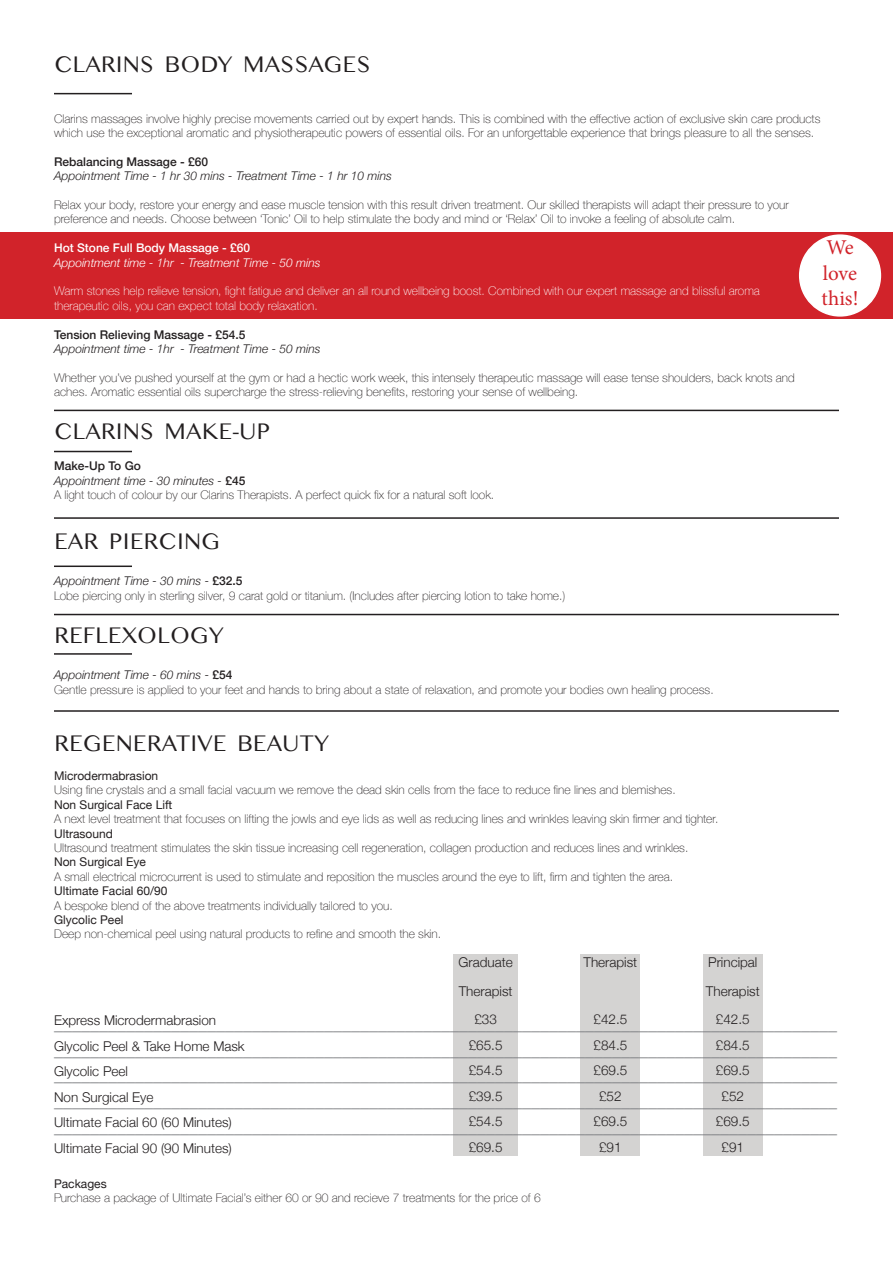
<style>
.page{position:relative;width:893px;height:1263px;background:#fff}
.page>*{position:absolute;margin:0;border:0;box-sizing:border-box;transform-origin:0 0}
.t1{font:24px "Kannada MN";color:#231f20}
.t2{font:21px "Minion Pro";letter-spacing:-.005em;color:#d1232a}
.t3{font:300 18px/25.5px "Helvetica Neue";color:#787a7d;text-align:justify}
.t4{font:300 13.5px "Helvetica Neue";color:#231f20}
.t5{font:100 12px/14.4px "Helvetica Neue";color:#231f20}
.t6{font:100 12px "Helvetica Neue";color:#fff}
.t7{font:italic 300 12px/14.4px "Helvetica Neue";color:#231f20}
.t8{font:12px "Helvetica Neue";color:#231f20}
.t9{font:italic 300 12px "Helvetica Neue";color:#fff}
.t10{font:500 12px "Helvetica Neue";color:#231f20}
.t11{font:500 12px "Helvetica Neue";color:#fff}
.s1{font-weight:500;font-style:normal}
.s2{font-weight:300;font-style:italic}
.s3{font-weight:500}
</style>
<div class="page">
<div style="left:0;top:232px;width:893px;height:87px;background:#d1232a"></div>
<div style="left:800px;top:235px;width:80px;height:81px;background:#fff;border-radius:50%"></div>
<div style="left:799px;top:234px;width:82px;height:83px;border:2px solid #fff;border-radius:50%"></div>
<hr style="left:54px;top:93px;width:78px;height:1px;background:#231f20">
<hr style="left:54px;top:614px;width:785px;height:1px;background:#231f20">
<hr style="left:54px;top:517px;width:785px;height:2px;background:#231f20">
<hr style="left:54px;top:410px;width:785px;height:1px;background:#231f20">
<hr style="left:54px;top:451px;width:78px;height:1px;background:#231f20">
<hr style="left:54px;top:565px;width:78px;height:2px;background:#231f20">
<hr style="left:54px;top:653px;width:78px;height:2px;background:#231f20">
<hr style="left:54px;top:710px;width:785px;height:2px;background:#231f20">
<div style="left:703px;top:954px;width:60px;height:202px;background:#d4d3d2"></div>
<div style="left:581px;top:954px;width:59px;height:202px;background:#d4d3d2"></div>
<div style="left:453px;top:954px;width:65px;height:202px;background:#d4d3d2"></div>
<p class="t1" style="left:54px;top:50px;width:318px">CLARINS BODY MASSAGES</p>
<p class="t5" style="left:54px;top:111px;width:768px">Clarins massages involve highly precise movements carried out by expert hands. This is combined with the effective action of exclusive skin care products which use the exceptional aromatic and physiotherapeutic powers of essential oils. For an unforgettable experience that brings pleasure to all the senses.</p>
<p class="t7" style="left:54px;top:153px;width:339px"><span class="s1">Rebalancing Massage - £60<br></span>Appointment Time - 1 hr 30 mins - Treatment Time - 1 hr 10 mins</p>
<p class="t5" style="left:54px;top:197px;width:736px">Relax your body, restore your energy and ease muscle tension with this result driven treatment. Our skilled therapists will adapt their pressure to your preference and needs. Choose between ‘Tonic’ Oil to help stimulate the body and mind or ‘Relax’ Oil to invoke a feeling of absolute calm.</p>
<p class="t11" style="left:54px;top:238px;width:198px">Hot Stone Full Body Massage - £60</p>
<p class="t9" style="left:54px;top:253px;width:268px">Appointment time - 1hr - Treatment Time - 50 mins</p>
<p class="t6" style="left:54px;top:282px;width:707px">Warm stones help relieve tension, fight fatigue and deliver an all round wellbeing boost. Combined with our expert massage and blissful aroma</p>
<p class="t6" style="left:54px;top:296px;width:265px">therapeutic oils, you can expect total body relaxation.</p>
<p class="t10" style="left:54px;top:325px;width:193px">Tension Relieving Massage - £54.5</p>
<p class="t7" style="left:54px;top:341px;width:268px">Appointment time - 1hr - Treatment Time - 50 mins</p>
<p class="t5" style="left:54px;top:370px;width:742px">Whether you’ve pushed yourself at the gym or had a hectic work week, this intensely therapeutic massage will ease tense shoulders, back knots and aches. Aromatic essential oils supercharge the stress-relieving benefits, restoring your sense of wellbeing.</p>
<p class="t1" style="left:54px;top:417px;width:218px">CLARINS MAKE-UP</p>
<p class="t10" style="left:54px;top:456px;width:88px">Make-Up To Go</p>
<p class="t7" style="left:54px;top:472px;width:193px">Appointment time - 30 minutes - <span class="s1">£45</span></p>
<p class="t5" style="left:54px;top:487px;width:442px">A light touch of colour by our Clarins Therapists. A perfect quick fix for a natural soft look.</p>
<p class="t1" style="left:54px;top:527px;width:168px">EAR PIERCING</p>
<p class="t5" style="left:54px;top:573px;width:513px"><span class="s2">Appointment Time - 30 mins -</span> <span class="s3">£32.5<br></span>Lobe piercing only in sterling silver, 9 carat gold or titanium. (Includes after piercing lotion to take home.)</p>
<p class="t1" style="left:54px;top:621px;width:171px">REFLEXOLOGY</p>
<p class="t5" style="left:54px;top:667px;width:661px"><span class="s2">Appointment Time - 60 mins -</span> <span class="s3">£54<br></span>Gentle pressure is applied to your feet and hands to bring about a state of relaxation, and promote your bodies own healing process.</p>
<p class="t1" style="left:54px;top:729px;width:277px">REGENERATIVE BEAUTY</p>
<p class="t8" style="left:54px;top:767px;width:106px">Microdermabrasion</p>
<p class="t5" style="left:54px;top:782px;width:623px">Using fine crystals and a small facial vacuum we remove the dead skin cells from the face to reduce fine lines and blemishes.</p>
<p class="t8" style="left:54px;top:796px;width:120px">Non Surgical Face Lift</p>
<p class="t5" style="left:54px;top:811px;width:666px">A next level treatment that focuses on lifting the jowls and eye lids as well as reducing lines and wrinkles leaving skin firmer and tighter.</p>
<p class="t8" style="left:54px;top:824px;width:60px">Ultrasound</p>
<p class="t5" style="left:54px;top:840px;width:636px">Ultrasound treatment stimulates the skin tissue increasing cell regeneration, collagen production and reduces lines and wrinkles.</p>
<p class="t8" style="left:54px;top:853px;width:93px">Non Surgical Eye</p>
<p class="t5" style="left:54px;top:869px;width:621px">A small electrical microcurrent is used to stimulate and reposition the muscles around the eye to lift, firm and tighten the area.</p>
<p class="t8" style="left:54px;top:882px;width:115px">Ultimate Facial 60/90</p>
<p class="t5" style="left:54px;top:897px;width:340px">A bespoke blend of the above treatments individually tailored to you.</p>
<p class="t8" style="left:54px;top:911px;width:71px">Glycolic Peel</p>
<p class="t5" style="left:54px;top:926px;width:389px">Deep non-chemical peel using natural products to refine and smooth the skin.</p>
<p class="t4" style="left:458px;top:951px;width:56px">Graduate</p>
<p class="t4" style="left:459px;top:980px;width:55px">Therapist</p>
<p class="t4" style="left:474px;top:1008px;width:24px">£33</p>
<p class="t4" style="left:469px;top:1034px;width:35px">£65.5</p>
<p class="t4" style="left:469px;top:1059px;width:35px">£54.5</p>
<p class="t4" style="left:469px;top:1085px;width:35px">£39.5</p>
<p class="t4" style="left:469px;top:1110px;width:35px">£54.5</p>
<p class="t4" style="left:469px;top:1136px;width:35px">£69.5</p>
<p class="t2" style="left:826px;top:234px;width:29px">We</p>
<p class="t2" style="left:823px;top:259px;width:36px">love</p>
<p class="t2" style="left:822px;top:284px;width:38px">this!</p>
<p class="t4" style="left:583px;top:951px;width:55px">Therapist</p>
<p class="t4" style="left:708px;top:951px;width:51px">Principal</p>
<p class="t4" style="left:706px;top:980px;width:55px">Therapist</p>
<p class="t4" style="left:716px;top:1008px;width:35px">£42.5</p>
<p class="t4" style="left:716px;top:1034px;width:35px">£84.5</p>
<p class="t4" style="left:716px;top:1059px;width:35px">£69.5</p>
<p class="t4" style="left:721px;top:1085px;width:24px">£52</p>
<p class="t4" style="left:716px;top:1110px;width:35px">£69.5</p>
<p class="t4" style="left:721px;top:1136px;width:24px">£91</p>
<p class="t4" style="left:593px;top:1008px;width:35px">£42.5</p>
<p class="t4" style="left:593px;top:1034px;width:35px">£84.5</p>
<p class="t4" style="left:593px;top:1059px;width:35px">£69.5</p>
<p class="t4" style="left:599px;top:1085px;width:24px">£52</p>
<p class="t4" style="left:593px;top:1110px;width:35px">£69.5</p>
<p class="t4" style="left:599px;top:1136px;width:24px">£91</p>
<p class="t4" style="left:54px;top:1009px;width:164px">Express Microdermabrasion</p>
<p class="t4" style="left:54px;top:1035px;width:192px">Glycolic Peel &amp; Take Home Mask</p>
<p class="t4" style="left:54px;top:1060px;width:76px">Glycolic Peel</p>
<p class="t4" style="left:54px;top:1086px;width:101px">Non Surgical Eye</p>
<p class="t4" style="left:54px;top:1111px;width:179px">Ultimate Facial 60 (60 Minutes)</p>
<p class="t4" style="left:54px;top:1137px;width:179px">Ultimate Facial 90 (90 Minutes)</p>
<p class="t3" style="left:54px;top:1010px;width:784px">_______________________________________________________________________________________ _______________________________________________________________________________________ _______________________________________________________________________________________ _______________________________________________________________________________________ _______________________________________________________________________________________</p>
<p class="t8" style="left:54px;top:1175px;width:54px">Packages</p>
<p class="t5" style="left:54px;top:1190px;width:488px">Purchase a package of Ultimate Facial’s either 60 or 90 and recieve 7 treatments for the price of 6</p>
</div>
